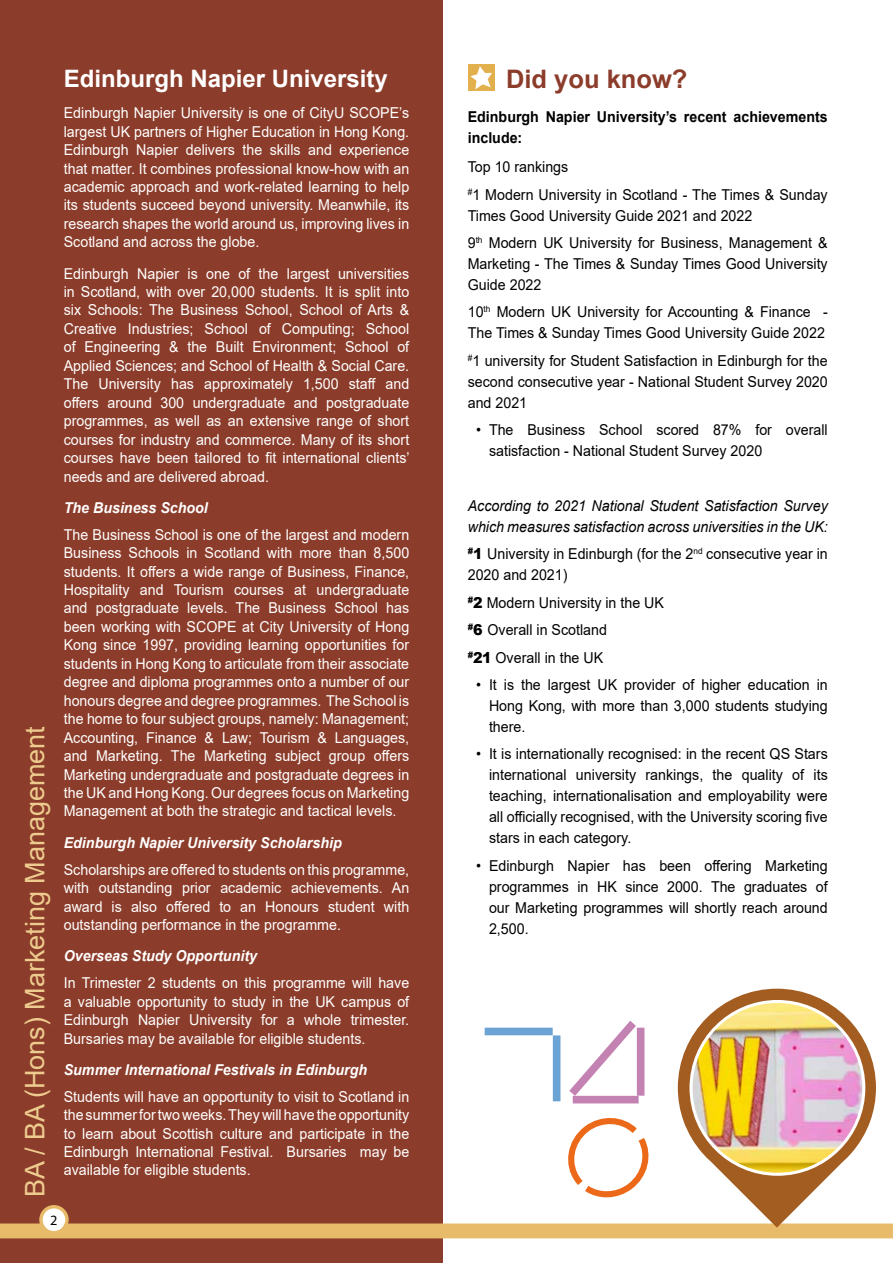
<style>
.page{position:relative;width:893px;height:1263px;background:#fff}
.page>*{position:absolute;margin:0;border:0;box-sizing:border-box;transform-origin:0 0}
.t1{font:27px "Arial";color:#edcb8e}
.t2{font:700 25.5px "Arial";color:#8c3c2a}
.t3{font:700 24px "Arial";color:#fff}
.t4{font:15px/18.5px "Arial";color:#fff;text-align:justify;scale:.95 1}
.t5{font:15px/21px "Arial";color:#000;scale:.95 1}
.t6{font:italic 700 15px "Arial";color:#fff;scale:.95 1}
.t7{font:italic 15px/21px "Arial";color:#000;scale:.95 1}
.t8{font:700 15px/21px "Arial";color:#000;scale:.95 1}
.t9{font:14.25px "Myriad Pro";color:#000}
.s1{font-weight:900}
</style>
<div class="page">
<div style="left:0;top:0;width:442px;height:1263px;background:#8c3c2a"></div>
<svg style="left:0;top:1205px;width:893px;height:58px"></svg>
<svg style="left:678px;top:989px;width:198px;height:238px"></svg>
<img style="left:691px;top:1001px;width:173px;height:173px;border-radius:86px">
<div style="left:468px;top:64px;width:27px;height:27px;background:#e2b04d"></div>
<svg style="left:470px;top:66px;width:22px;height:23px"></svg>
<div style="left:485px;top:1028px;width:68px;height:7px;background:#6aa3d4"></div>
<div style="left:553px;top:1035px;width:7px;height:66px;background:#6aa3d4"></div>
<svg style="left:569px;top:1021px;width:75px;height:83px"></svg>
<svg style="left:568px;top:1118px;width:81px;height:79px"></svg>
<h1 class="t1" style="left:16px;top:1197px;width:473px;rotate:-90deg">BA / BA (Hons) Marketing Management</h1>
<h3 class="t3" style="left:64px;top:62px;width:326px">Edinburgh Napier University</h3>
<p class="t4" style="left:64px;top:104px;width:365px">Edinburgh Napier University is one of CityU SCOPE’s largest UK partners of Higher Education in Hong Kong.<br>Edinburgh Napier delivers the skills and experience that matter. It combines professional know-how with an academic approach and work-related learning to help its students succeed beyond university. Meanwhile, its research shapes the world around us, improving lives in Scotland and across the globe.</p>
<p class="t4" style="left:64px;top:264px;width:366px">Edinburgh Napier is one of the largest universities in Scotland, with over 20,000 students. It is split into six Schools: The Business School, School of Arts &amp; Creative Industries; School of Computing; School of Engineering &amp; the Built Environment; School of Applied Sciences; and School of Health &amp; Social Care.<br>The University has approximately 1,500 staff and offers around 300 undergraduate and postgraduate programmes, as well as an extensive range of short courses for industry and commerce. Many of its short courses have been tailored to fit international clients’ needs and are delivered abroad.</p>
<p class="t6" style="left:64px;top:497px;width:153px">The Business School</p>
<p class="t4" style="left:64px;top:525px;width:365px">The Business School is one of the largest and modern Business Schools in Scotland with more than 8,500 students. It offers a wide range of Business, Finance, Hospitality and Tourism courses at undergraduate and postgraduate levels. The Business School has been working with SCOPE at City University of Hong Kong since 1997, providing learning opportunities for students in Hong Kong to articulate from their associate degree and diploma programmes onto a number of our honours degree and degree programmes. The School is the home to four subject groups, namely: Management; Accounting, Finance &amp; Law; Tourism &amp; Languages, and Marketing. The Marketing subject group offers Marketing undergraduate and postgraduate degrees in the UK and Hong Kong. Our degrees focus on Marketing Management at both the strategic and tactical levels.</p>
<p class="t6" style="left:64px;top:832px;width:294px">Edinburgh Napier University Scholarship</p>
<p class="t4" style="left:64px;top:860px;width:365px">Scholarships are offered to students on this programme, with outstanding prior academic achievements. An award is also offered to an Honours student with outstanding performance in the programme.</p>
<p class="t6" style="left:64px;top:946px;width:205px">Overseas Study Opportunity</p>
<p class="t4" style="left:64px;top:973px;width:365px">In Trimester 2 students on this programme will have a valuable opportunity to study in the UK campus of Edinburgh Napier University for a whole trimester.<br>Bursaries may be available for eligible students.</p>
<p class="t6" style="left:64px;top:1059px;width:321px">Summer International Festivals in Edinburgh</p>
<p class="t4" style="left:64px;top:1087px;width:365px">Students will have an opportunity to visit to Scotland in the summer for two weeks. They will have the opportunity to learn about Scottish culture and participate in the Edinburgh International Festival. Bursaries may be available for eligible students.</p>
<p class="t9" style="left:50px;top:1211px;width:9px">2</p>
<h2 class="t2" style="left:506px;top:61px;width:183px">Did you know?</h2>
<p class="t8" style="left:468px;top:106px;width:380px">Edinburgh Napier University’s recent achievements include:</p>
<p class="t5" style="left:468px;top:153px;width:380px;line-height:27.5px">Top 10 rankings<br><sup>#</sup>1 Modern University in Scotland - The Times &amp; Sunday</p>
<p class="t5" style="left:468px;top:202px;width:380px;line-height:27.5px">Times Good University Guide 2021 and 2022<br>9<sup>th</sup> Modern UK University for Business, Management &amp;</p>
<p class="t5" style="left:468px;top:253px;width:380px">Marketing - The Times &amp; Sunday Times Good University<br>Guide 2022</p>
<p class="t5" style="left:468px;top:302px;width:380px">10<sup>th</sup> Modern UK University for Accounting &amp; Finance -<br>The Times &amp; Sunday Times Good University Guide 2022</p>
<p class="t5" style="left:468px;top:350px;width:380px;text-align:justify"><sup>#</sup>1 university for Student Satisfaction in Edinburgh for the second consecutive year - National Student Survey 2020 and 2021</p>
<p class="t5" style="left:489px;top:419px;width:358px;text-indent:-13px">• The Business School scored 87% for overall satisfaction - National Student Survey 2020</p>
<p class="t7" style="left:468px;top:495px;width:380px">According to 2021 National Student Satisfaction Survey which measures satisfaction across universities in the UK:</p>
<p class="t5" style="left:468px;top:543px;width:380px"><sup>#</sup><span class="s1">1</span> University in Edinburgh (for the 2<sup>nd</sup> consecutive year in<br>2020 and 2021)</p>
<p class="t5" style="left:468px;top:589px;width:208px;line-height:27.5px"><sup>#</sup><span class="s1">2</span> Modern University in the UK <sup>#</sup><span class="s1">6</span> Overall in Scotland<br><sup>#</sup><span class="s1">21</span> Overall in the UK</p>
<p class="t5" style="left:489px;top:674px;width:358px;text-align:justify;text-indent:-13px">• It is the largest UK provider of higher education in Hong Kong, with more than 3,000 students studying there.</p>
<p class="t5" style="left:489px;top:743px;width:358px;text-align:justify;text-indent:-13px">• It is internationally recognised: in the recent QS Stars international university rankings, the quality of its teaching, internationalisation and employability were all officially recognised, with the University scoring five stars in each category.</p>
<p class="t5" style="left:489px;top:855px;width:358px;text-align:justify;text-indent:-13px">• Edinburgh Napier has been offering Marketing programmes in HK since 2000. The graduates of our Marketing programmes will shortly reach around 2,500.</p>
</div>
